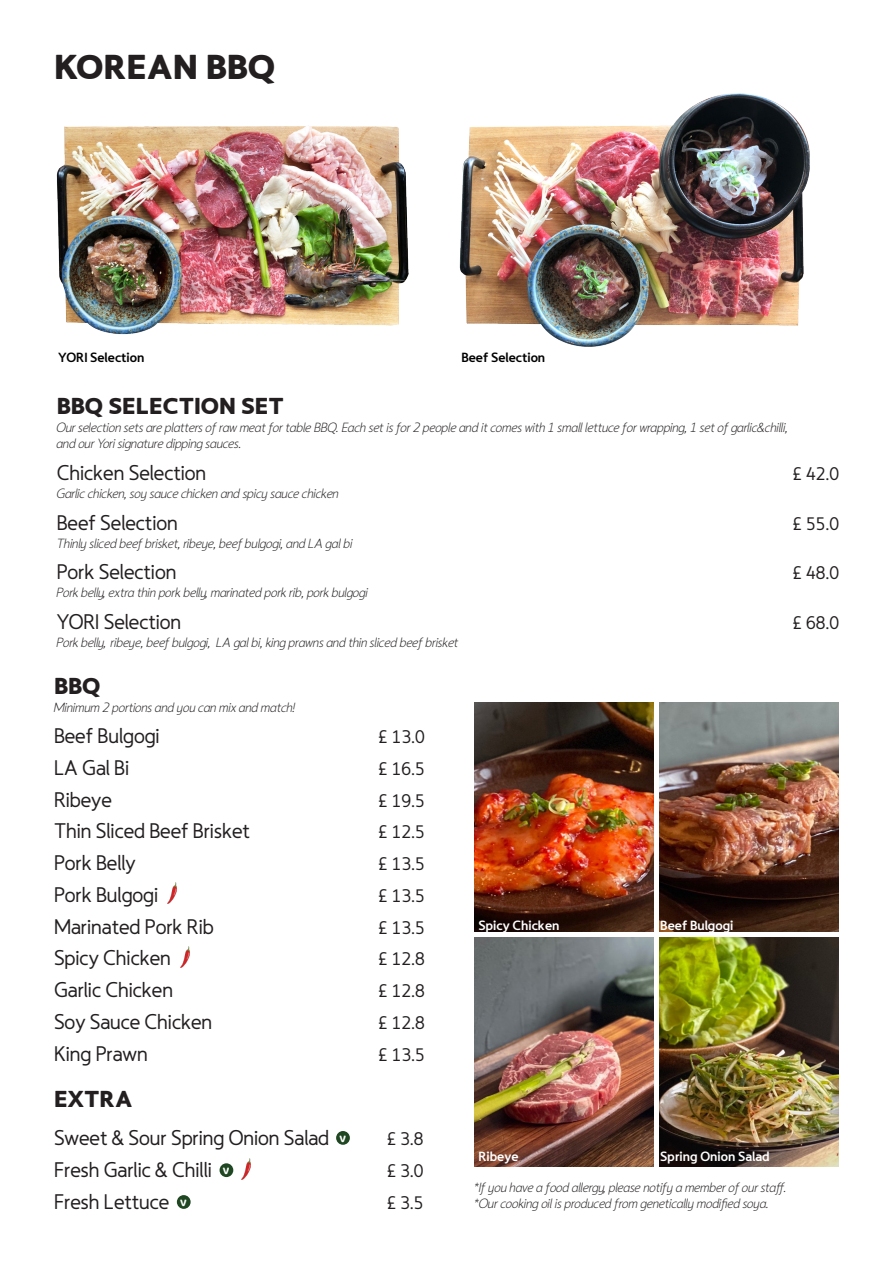
<style>
.page{position:relative;width:893px;height:1263px;background:#fff}
.page>*{position:absolute;margin:0;border:0;box-sizing:border-box;transform-origin:0 0}
.Category{font:800 36px "LT Asus";color:#231f20}
.Category-2{font:800 24px "LT Asus";color:#231f20}
.Menu_Name{font:21px "LT Asus";color:#231f20}
.Price{font:18px "LT Asus";color:#231f20}
.Description{font:italic 300 13.5px "LT Asus";color:#231f20}
.Menu_Name-2{font:700 13.5px "LT Asus";color:#fff}
.Menu_Name-3{font:700 13.5px "LT Asus";color:#000001}
.t1{font:700 10.5px "Baloo 2";color:#fff}
</style>
<div class="page">
<img style="left:180px;top:947px;width:9px;height:21px">
<img style="left:167px;top:883px;width:9px;height:21px">
<div style="left:336px;top:1131px;width:14px;height:14px;background:#1f4721;border-radius:50%"></div>
<div style="left:220px;top:1163px;width:13px;height:14px;background:#1f4721;border-radius:50%"></div>
<div style="left:177px;top:1195px;width:14px;height:14px;background:#1f4721;border-radius:50%"></div>
<img style="left:241px;top:1158px;width:10px;height:21px">
<img style="left:660px;top:937px;width:179px;height:229px">
<img style="left:660px;top:702px;width:179px;height:229px">
<img style="left:474px;top:702px;width:180px;height:229px">
<img style="left:474px;top:937px;width:180px;height:229px">
<img style="left:459px;top:93px;width:351px;height:254px">
<img style="left:56px;top:126px;width:352px;height:209px">
<p class="Category" style="left:54px;top:45px;width:223px">KOREAN BBQ</p>
<p class="Menu_Name-3" style="left:58px;top:349px;width:88px">YORI Selection</p>
<p class="Menu_Name-3" style="left:461px;top:349px;width:85px">Beef Selection</p>
<p class="Category-2" style="left:57px;top:392px;width:229px">BBQ SELECTION SET</p>
<p class="Description" style="left:57px;top:420px;width:733px">Our selection sets are platters of raw meat for table BBQ. Each set is for 2 people and it comes with 1 small lettuce for wrapping, 1 set of garlic&amp;chilli,</p>
<p class="Description" style="left:57px;top:436px;width:186px">and our Yori signature dipping sauces.</p>
<p class="Menu_Name" style="left:57px;top:461px;width:151px">Chicken Selection</p>
<p class="Description" style="left:57px;top:486px;width:284px">Garlic chicken, soy sauce chicken and spicy sauce chicken</p>
<p class="Price" style="left:793px;top:463px;width:48px">£ 42.0</p>
<p class="Menu_Name" style="left:57px;top:510px;width:123px">Beef Selection</p>
<p class="Description" style="left:57px;top:535px;width:297px">Thinly sliced beef brisket, ribeye, beef bulgogi, and LA gal bi</p>
<p class="Price" style="left:793px;top:513px;width:48px">£ 55.0</p>
<p class="Menu_Name" style="left:57px;top:560px;width:121px">Pork Selection</p>
<p class="Description" style="left:57px;top:585px;width:313px">Pork belly, extra thin pork belly, marinated pork rib, pork bulgogi</p>
<p class="Price" style="left:793px;top:563px;width:48px">£ 48.0</p>
<p class="Menu_Name" style="left:57px;top:610px;width:126px">YORI Selection</p>
<p class="Price" style="left:793px;top:612px;width:48px">£ 68.0</p>
<p class="Description" style="left:57px;top:634px;width:403px">Pork belly, ribeye, beef bulgogi, LA gal bi, king prawns and thin sliced beef brisket</p>
<p class="Category-2" style="left:54px;top:671px;width:48px">BBQ</p>
<p class="Description" style="left:54px;top:699px;width:243px">Minimum 2 portions and you can mix and match!</p>
<p class="Menu_Name" style="left:54px;top:724px;width:107px">Beef Bulgogi</p>
<p class="Price" style="left:378px;top:727px;width:48px">£ 13.0</p>
<p class="Menu_Name" style="left:54px;top:755px;width:77px">LA Gal Bi</p>
<p class="Price" style="left:378px;top:758px;width:48px">£ 16.5</p>
<p class="Menu_Name" style="left:54px;top:787px;width:59px">Ribeye</p>
<p class="Price" style="left:378px;top:790px;width:48px">£ 19.5</p>
<p class="Menu_Name" style="left:54px;top:819px;width:197px">Thin Sliced Beef Brisket</p>
<p class="Price" style="left:378px;top:822px;width:48px">£ 12.5</p>
<p class="Menu_Name" style="left:54px;top:851px;width:83px">Pork Belly</p>
<p class="Price" style="left:378px;top:853px;width:48px">£ 13.5</p>
<p class="Menu_Name" style="left:54px;top:882px;width:106px">Pork Bulgogi</p>
<p class="Price" style="left:378px;top:885px;width:48px">£ 13.5</p>
<p class="Menu_Name" style="left:54px;top:914px;width:161px">Marinated Pork Rib</p>
<p class="Price" style="left:378px;top:917px;width:48px">£ 13.5</p>
<p class="Menu_Name" style="left:54px;top:946px;width:118px">Spicy Chicken</p>
<p class="Price" style="left:378px;top:949px;width:48px">£ 12.8</p>
<p class="Menu_Name" style="left:54px;top:978px;width:121px">Garlic Chicken</p>
<p class="Price" style="left:378px;top:980px;width:48px">£ 12.8</p>
<p class="Menu_Name" style="left:54px;top:1009px;width:160px">Soy Sauce Chicken</p>
<p class="Price" style="left:378px;top:1012px;width:48px">£ 12.8</p>
<p class="Menu_Name" style="left:54px;top:1041px;width:95px">King Prawn</p>
<p class="Price" style="left:378px;top:1044px;width:48px">£ 13.5</p>
<p class="Category-2" style="left:54px;top:1085px;width:80px">EXTRA</p>
<p class="Menu_Name" style="left:54px;top:1125px;width:277px">Sweet &amp; Sour Spring Onion Salad</p>
<p class="t1" style="left:340px;top:1132px;width:8px">V</p>
<p class="Price" style="left:387px;top:1128px;width:38px">£ 3.8</p>
<p class="Menu_Name" style="left:54px;top:1157px;width:159px">Fresh Garlic &amp; Chilli</p>
<p class="t1" style="left:180px;top:1196px;width:8px">V</p>
<p class="Menu_Name" style="left:54px;top:1189px;width:117px">Fresh Lettuce</p>
<p class="t1" style="left:223px;top:1164px;width:8px">V</p>
<p class="Price" style="left:387px;top:1160px;width:38px">£ 3.0</p>
<p class="Price" style="left:387px;top:1192px;width:38px">£ 3.5</p>
<p class="Menu_Name-2" style="left:478px;top:917px;width:82px">Spicy Chicken</p>
<p class="Menu_Name-2" style="left:660px;top:917px;width:75px">Beef Bulgogi</p>
<p class="Menu_Name-2" style="left:478px;top:1148px;width:42px">Ribeye</p>
<p class="Menu_Name-2" style="left:660px;top:1148px;width:111px">Spring Onion Salad</p>
<p class="Description" style="left:474px;top:1179px;width:314px">*If you have a food allergy, please notify a member of our staff.</p>
<p class="Description" style="left:474px;top:1195px;width:296px">*Our cooking oil is produced from genetically modified soya.</p>
</div>
